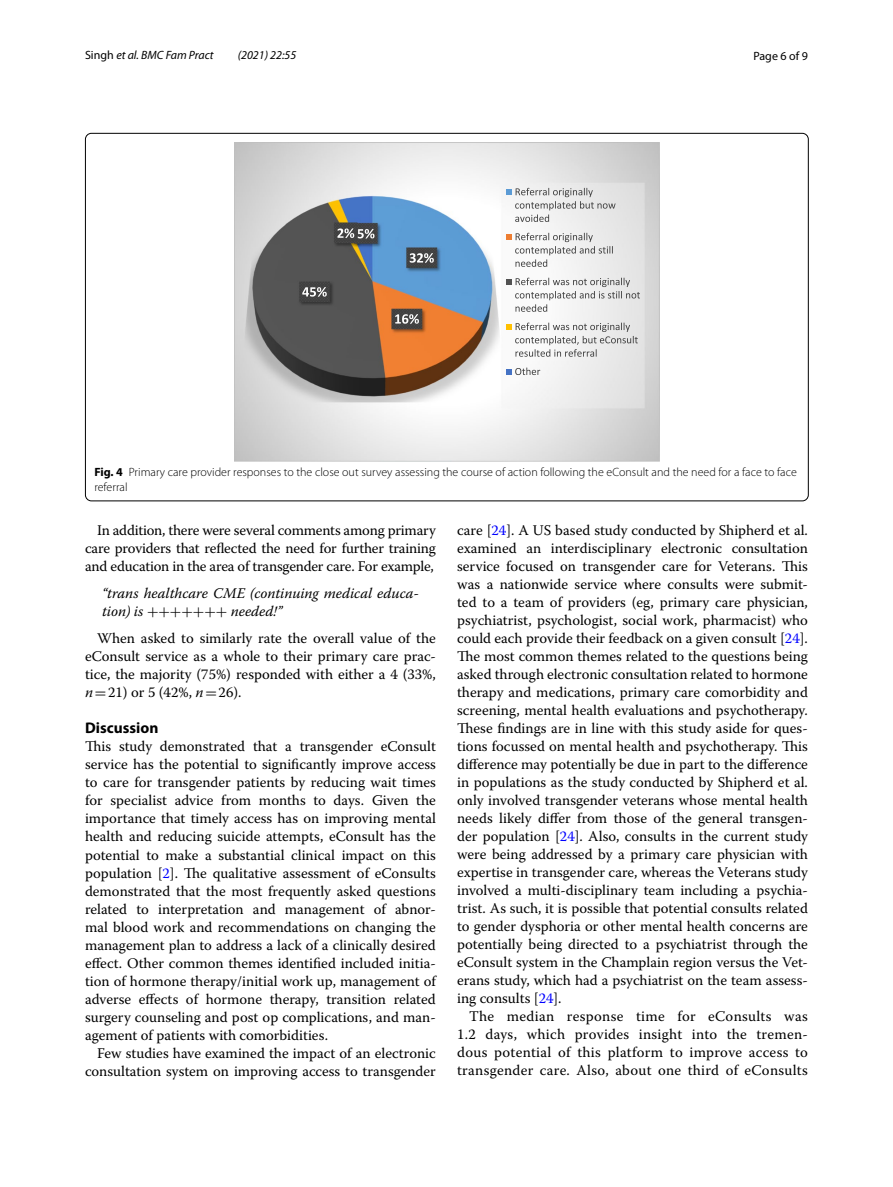
<style>
.page{position:relative;width:893px;height:1187px;background:#fff}
.page>*{position:absolute;margin:0;border:0;box-sizing:border-box;transform-origin:0 0}
.t1{font:700 15.45px "Myriad Pro";color:#000}
.t2{font:14.7px/18px "Warnock Pro";color:#000;text-align:justify}
.t3{font:italic 14.7px/18px "Warnock Pro";color:#000}
.t4{font:300 12px/15px "Myriad Pro";color:#000}
.t5{font:italic 12px "Myriad Pro";color:#000}
.t6{font:12px "Myriad Pro";color:#000}
.s1{font-style:normal}
.s2{font-weight:700}
.s3{font-family:"MTSY";font-style:normal}
.s4{font-style:italic}
.s5{font-family:"MTSY"}
.s6{color:#00f}
</style>
<div class="page">
<img style="left:234px;top:142px;width:426px;height:319px">
<svg style="left:410px;top:253px;width:24px;height:10px"></svg>
<svg style="left:395px;top:314px;width:24px;height:10px"></svg>
<svg style="left:302px;top:287px;width:25px;height:10px"></svg>
<svg style="left:337px;top:228px;width:37px;height:10px"></svg>
<svg style="left:506px;top:188px;width:110px;height:34px"></svg>
<svg style="left:506px;top:233px;width:107px;height:34px"></svg>
<svg style="left:506px;top:278px;width:134px;height:34px"></svg>
<svg style="left:506px;top:322px;width:132px;height:35px"></svg>
<svg style="left:506px;top:367px;width:34px;height:8px"></svg>
<p class="t5" style="left:85px;top:48px;width:130px"><span class="s1">Singh</span> et al. BMC Fam Pract</p>
<p class="t5" style="left:238px;top:48px;width:60px">(2021) 22:55</p>
<p class="t6" style="left:753px;top:48px;width:56px">Page 6 of 9</p>
<p class="t4" style="left:94px;top:465px;width:704px"><span class="s2">Fig. 4</span> Primary care provider responses to the close out survey assessing the course of action following the eConsult and the need for a face to face referral</p>
<p class="t2" style="left:85px;top:520px;width:352px;text-indent:12px">In addition, there were several comments among primary care providers that reflected the need for further training and education in the area of transgender care. For example,</p>
<p class="t3" style="left:102px;top:584px;width:318px">“trans healthcare CME (continuing medical educa&shy;tion) is <span class="s3">+++++++</span> needed!”</p>
<p class="t2" style="left:85px;top:629px;width:352px;text-indent:12px">When asked to similarly rate the overall value of the eConsult service as a whole to their primary care prac&shy;tice, the majority (75%) responded with either a 4 (33%, <span class="s4">n</span><span class="s5">=</span>21) or 5 (42%, <span class="s4">n</span><span class="s5">=</span>26).</p>
<p class="t1" style="left:85px;top:718px;width:75px">Discussion</p>
<p class="t2" style="left:85px;top:737px;width:352px">This study demonstrated that a transgender eConsult service has the potential to significantly improve access to care for transgender patients by reducing wait times for specialist advice from months to days. Given the importance that timely access has on improving mental health and reducing suicide attempts, eConsult has the potential to make a substantial clinical impact on this population [<span class="s6">2</span>]. The qualitative assessment of eConsults demonstrated that the most frequently asked questions related to interpretation and management of abnor&shy;mal blood work and recommendations on changing the management plan to address a lack of a clinically desired effect. Other common themes identified included initia&shy;tion of hormone therapy/initial work up, management of adverse effects of hormone therapy, transition related surgery counseling and post op complications, and man&shy;agement of patients with comorbidities.</p>
<p class="t2" style="left:85px;top:1043px;width:352px;text-align:right">Few studies have examined the impact of an electronic consultation system on improving access to transgender</p>
<p class="t2" style="left:457px;top:520px;width:352px">care [<span class="s6">24</span>]. A US based study conducted by Shipherd et al. examined an interdisciplinary electronic consultation service focused on transgender care for Veterans. This was a nationwide service where consults were submit&shy;ted to a team of providers (eg, primary care physician, psychiatrist, psychologist, social work, pharmacist) who could each provide their feedback on a given consult [<span class="s6">24</span>].<br>The most common themes related to the questions being asked through electronic consultation related to hormone therapy and medications, primary care comorbidity and screening, mental health evaluations and psychotherapy.<br>These findings are in line with this study aside for ques&shy;tions focussed on mental health and psychotherapy. This difference may potentially be due in part to the difference in populations as the study conducted by Shipherd et al. only involved transgender veterans whose mental health needs likely differ from those of the general transgen&shy;der population [<span class="s6">24</span>]. Also, consults in the current study were being addressed by a primary care physician with expertise in transgender care, whereas the Veterans study involved a multi-disciplinary team including a psychia&shy;trist. As such, it is possible that potential consults related to gender dysphoria or other mental health concerns are potentially being directed to a psychiatrist through the eConsult system in the Champlain region versus the Vet&shy;erans study, which had a psychiatrist on the team assess&shy;ing consults [<span class="s6">24</span>].</p>
<p class="t2" style="left:457px;top:1006px;width:352px;text-indent:12px">The median response time for eConsults was 1.2 days, which provides insight into the tremen&shy;dous potential of this platform to improve access to transgender care. Also, about one third of eConsults</p>
</div>
